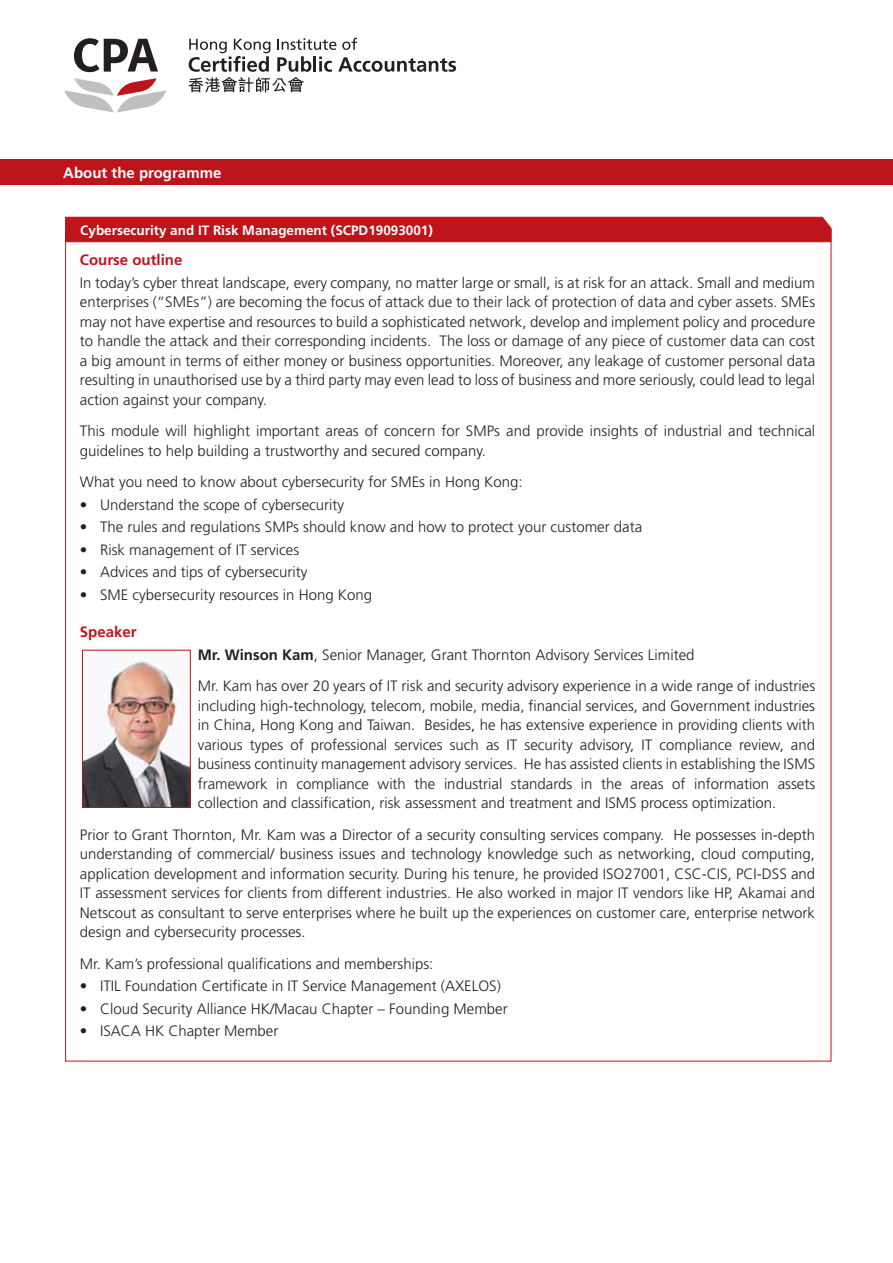
<style>
.page{position:relative;width:893px;height:1263px;background:#fff}
.page>*{position:absolute;margin:0;border:0;box-sizing:border-box;transform-origin:0 0}
.t1{font:300 15px/19.5px "Frutiger";color:#231f20;text-align:justify}
.t2{font:700 15px "Frutiger";color:#be141b}
.t3{font:700 15px "Frutiger";color:#fff}
.t4{font:700 13.5px "Frutiger";color:#fff}
.s1{font-weight:700}
</style>
<div class="page">
<svg style="left:74px;top:38px;width:84px;height:34px"></svg>
<svg style="left:188px;top:38px;width:268px;height:54px"></svg>
<svg style="left:64px;top:78px;width:102px;height:34px"></svg>
<div style="left:0;top:160px;width:893px;height:25px;background:#be141b"></div>
<svg style="left:65px;top:216px;width:767px;height:27px;background:#c22229"></svg>
<img style="left:84px;top:656px;width:105px;height:150px">
<div style="left:82px;top:650px;width:109px;height:158px;border:1px solid #be141b"></div>
<p class="t3" style="left:63px;top:164px;width:160px">About the programme</p>
<p class="t4" style="left:80px;top:222px;width:354px">Cybersecurity and IT Risk Management (SCPD19093001)</p>
<p class="t2" style="left:80px;top:251px;width:104px">Course outline</p>
<p class="t1" style="left:80px;top:273px;width:737px">In today’s cyber threat landscape, every company, no matter large or small, is at risk for an attack. Small and medium enterprises (“SMEs”) are becoming the focus of attack due to their lack of protection of data and cyber assets. SMEs may not have expertise and resources to build a sophisticated network, develop and implement policy and procedure to handle the attack and their corresponding incidents. The loss or damage of any piece of customer data can cost a big amount in terms of either money or business opportunities. Moreover, any leakage of customer personal data resulting in unauthorised use by a third party may even lead to loss of business and more seriously, could lead to legal action against your company.</p>
<p class="t1" style="left:80px;top:421px;width:737px">This module will highlight important areas of concern for SMPs and provide insights of industrial and technical guidelines to help building a trustworthy and secured company.</p>
<p class="t1" style="left:80px;top:472px;width:444px">What you need to know about cybersecurity for SMEs in Hong Kong:</p>
<p class="t1" style="left:80px;top:495px;width:266px">• Understand the scope of cybersecurity</p>
<p class="t1" style="left:80px;top:517px;width:564px">• The rules and regulations SMPs should know and how to protect your customer data</p>
<p class="t1" style="left:80px;top:540px;width:221px">• Risk management of IT services</p>
<p class="t1" style="left:80px;top:562px;width:229px">• Advices and tips of cybersecurity</p>
<p class="t1" style="left:80px;top:585px;width:294px">• SME cybersecurity resources in Hong Kong</p>
<p class="t2" style="left:80px;top:623px;width:58px">Speaker</p>
<p class="t1" style="left:198px;top:639px;width:619px;line-height:31.5px"><span class="s1">Mr. Winson Kam</span>, Senior Manager, Grant Thornton Advisory Services Limited<br>Mr. Kam has over 20 years of IT risk and security advisory experience in a wide range of industries</p>
<p class="t1" style="left:198px;top:696px;width:619px">including high-technology, telecom, mobile, media, financial services, and Government industries in China, Hong Kong and Taiwan. Besides, he has extensive experience in providing clients with various types of professional services such as IT security advisory, IT compliance review, and business continuity management advisory services. He has assisted clients in establishing the ISMS framework in compliance with the industrial standards in the areas of information assets collection and classification, risk assessment and treatment and ISMS process optimization.</p>
<p class="t1" style="left:80px;top:825px;width:737px">Prior to Grant Thornton, Mr. Kam was a Director of a security consulting services company. He possesses in-depth understanding of commercial/ business issues and technology knowledge such as networking, cloud computing, application development and information security. During his tenure, he provided ISO27001, CSC-CIS, PCI-DSS and IT assessment services for clients from different industries. He also worked in major IT vendors like HP, Akamai and Netscout as consultant to serve enterprises where he built up the experiences on customer care, enterprise network design and cybersecurity processes.</p>
<p class="t1" style="left:80px;top:954px;width:355px">Mr. Kam’s professional qualifications and memberships:</p>
<p class="t1" style="left:80px;top:976px;width:422px">• ITIL Foundation Certificate in IT Service Management (AXELOS)</p>
<p class="t1" style="left:80px;top:999px;width:429px">• Cloud Security Alliance HK/Macau Chapter – Founding Member</p>
<p class="t1" style="left:80px;top:1021px;width:200px">• ISACA HK Chapter Member</p>
</div>
